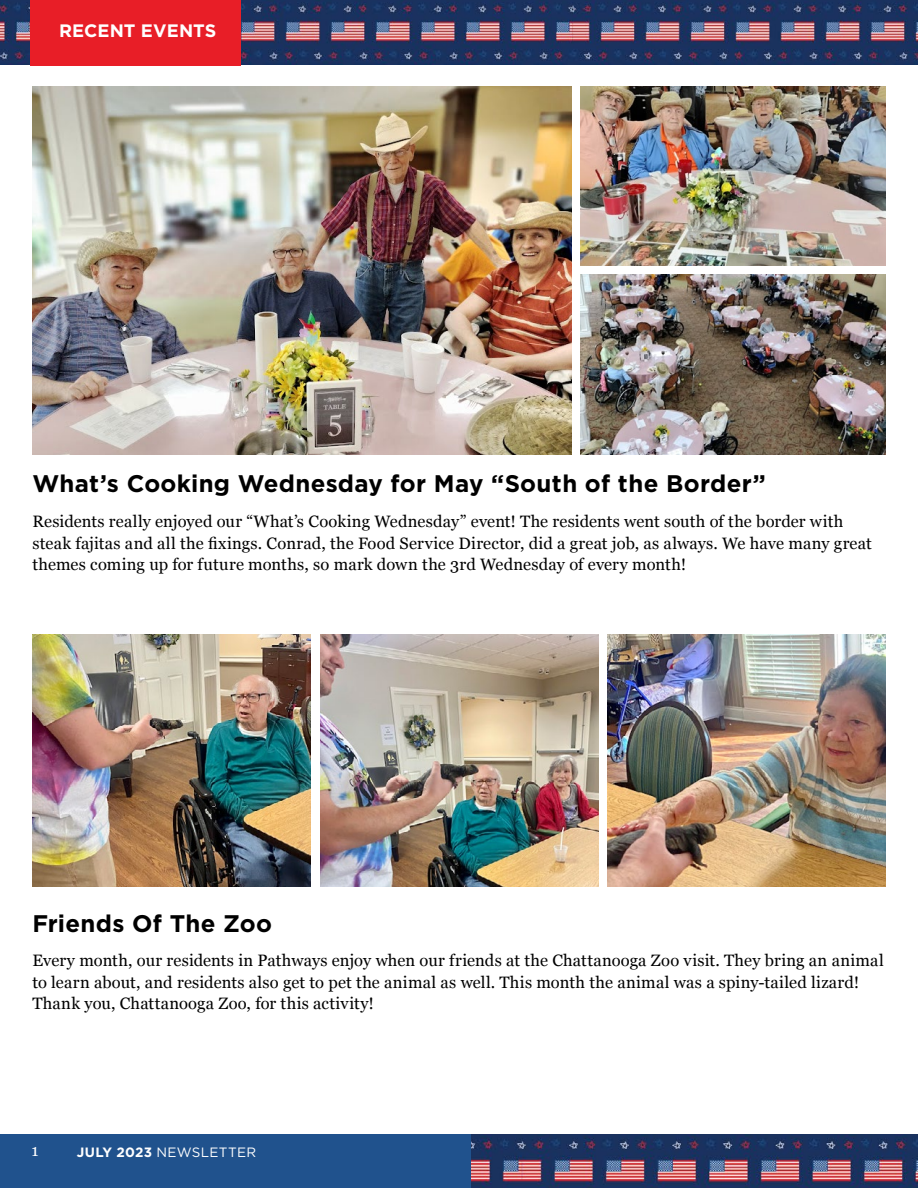
<style>
.page{position:relative;width:918px;height:1188px;background:#fff}
.page>*{position:absolute;margin:0;border:0;box-sizing:border-box;transform-origin:0 0}
.t1{font:700 24px "Gotham";letter-spacing:.01em;color:#000}
.t2{font:700 18px "Gotham";color:#fff}
.t3{font:16.5px/21.3px "Georgia";letter-spacing:.01em;color:#000}
.t4{font:16.5px "Georgia";color:#fff}
.t5{font:13.5px "Gotham";letter-spacing:.025em;color:#fff}
.s1{font-weight:700}
</style>
<div class="page">
<img style="left:471px;top:1135px;width:447px;height:53px">
<div style="left:0;top:1135px;width:471px;height:53px;background:#20528d"></div>
<img style="left:0;top:0;width:918px;height:65px">
<div style="left:30px;top:0;width:211px;height:65px;background:#e81e27"></div>
<img style="left:32px;top:86px;width:540px;height:368px">
<img style="left:581px;top:86px;width:305px;height:180px">
<img style="left:581px;top:274px;width:305px;height:180px">
<img style="left:32px;top:634px;width:278px;height:253px">
<img style="left:320px;top:634px;width:278px;height:253px">
<img style="left:608px;top:634px;width:278px;height:253px">
<p class="t2" style="left:59px;top:19px;width:159px">RECENT EVENTS</p>
<h1 class="t1" style="left:32px;top:467px;width:735px">What’s Cooking Wednesday for May “South of the Border”</h1>
<p class="t3" style="left:32px;top:510px;width:841px">Residents really enjoyed our “What’s Cooking Wednesday” event! The residents went south of the border with steak fajitas and all the fixings. Conrad, the Food Service Director, did a great job, as always. We have many great themes coming up for future months, so mark down the 3rd Wednesday of every month!</p>
<h1 class="t1" style="left:32px;top:907px;width:241px">Friends Of The Zoo</h1>
<p class="t3" style="left:32px;top:949px;width:853px">Every month, our residents in Pathways enjoy when our friends at the Chattanooga Zoo visit. They bring an animal to learn about, and residents also get to pet the animal as well. This month the animal was a spiny-tailed lizard!<br>Thank you, Chattanooga Zoo, for this activity!</p>
<p class="t4" style="left:32px;top:1138px;width:9px">1</p>
<p class="t5" style="left:77px;top:1143px;width:181px"><span class="s1">JULY 2023</span> NEWSLETTER</p>
</div>
